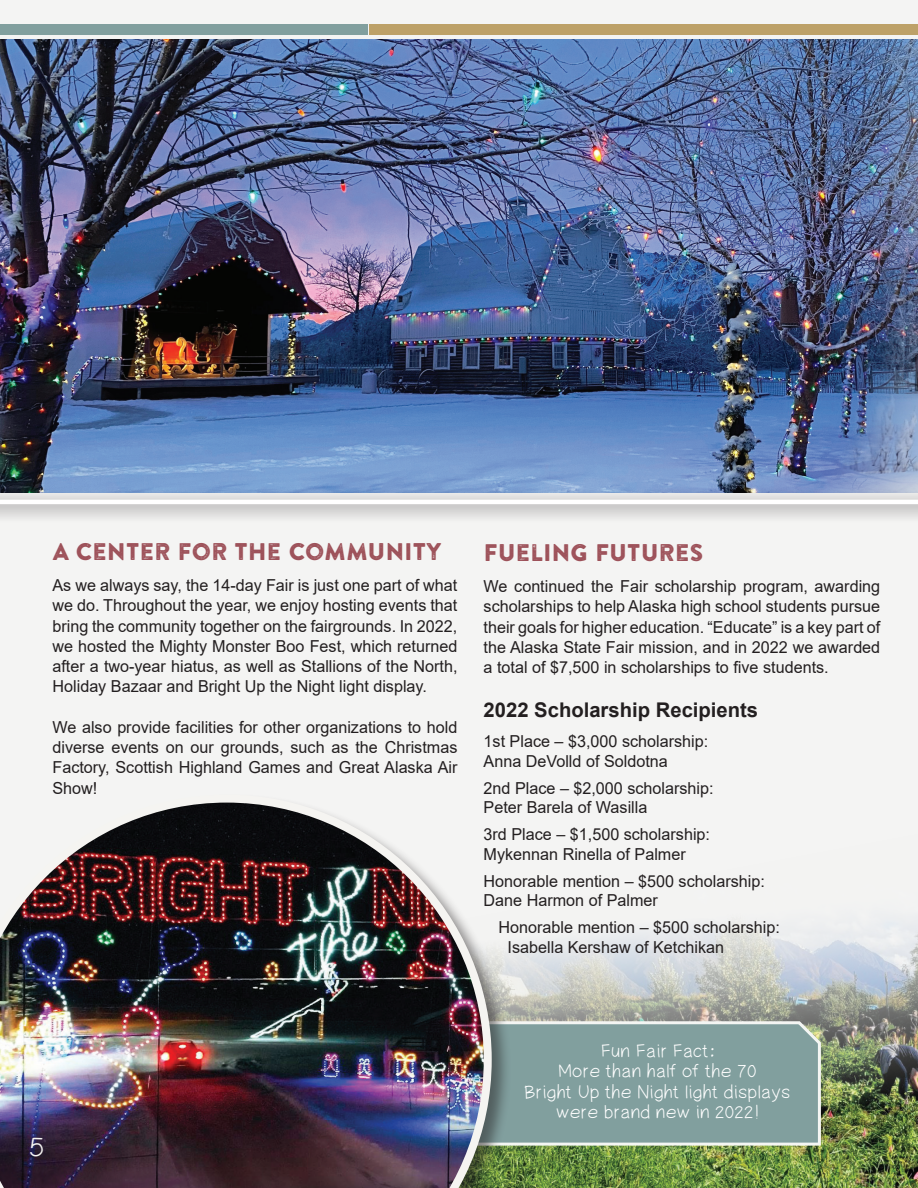
<style>
.page{position:relative;width:918px;height:1188px;background:#fff}
.page>*{position:absolute;margin:0;border:0;box-sizing:border-box;transform-origin:0 0}
.t1{font:27px "PW Simple Handwriting";color:#f5f4f1}
.t2{font:24px "Brandon Printed One";letter-spacing:-.01em;color:#9d5159}
.t3{font:700 20.25px "Arial";color:#231f20}
.t4{font:18px/20.2px "PW Simple Handwriting";color:#fff;text-align:center;scale:.96 1}
.t5{font:16.5px/20.2px "Arial";color:#231f20}
.s1{font-family:"Segoe Print"}
</style>
<div class="page">
<div style="left:0;top:0;width:918px;height:793px;background:#f4f4f3"></div>
<img style="left:455px;top:601px;width:463px;height:587px">
<img style="left:0;top:39px;width:918px;height:450px">
<div style="left:0;top:24px;width:368px;height:11px;background:#819f9e"></div>
<div style="left:369px;top:24px;width:549px;height:11px;background:#bda168"></div>
<div style="left:0;top:489px;width:918px;height:112px;background:#231f20;opacity:.75"></div>
<hr style="left:0;top:500px;width:918px;height:4px;background:#fff">
<svg style="left:512px;top:1019px;width:310px;height:128px;background:#87a3a1"></svg>
<div style="left:0;top:793px;width:512px;height:395px;background:#231f20;opacity:.5"></div>
<img style="left:0;top:795px;width:492px;height:393px">
<h2 class="t2" style="left:52px;top:537px;width:391px">A CENTER FOR THE COMMUNITY</h2>
<p class="t5" style="left:52px;top:575px;width:407px;text-align:justify">As we always say, the 14-day Fair is just one part of what we do. Throughout the year, we enjoy hosting events that bring the community together on the fairgrounds. In 2022, we hosted the Mighty Monster Boo Fest, which returned after a two-year hiatus, as well as Stallions of the North, Holiday Bazaar and Bright Up the Night light display.</p>
<p class="t5" style="left:52px;top:717px;width:406px;text-align:justify">We also provide facilities for other organizations to hold diverse events on our grounds, such as the Christmas Factory, Scottish Highland Games and Great Alaska Air Show!</p>
<h2 class="t2" style="left:484px;top:538px;width:222px">FUELING FUTURES</h2>
<p class="t5" style="left:484px;top:576px;width:398px;text-align:justify">We continued the Fair scholarship program, awarding scholarships to help Alaska high school students pursue their goals for higher education. “Educate” is a key part of the Alaska State Fair mission, and in 2022 we awarded a total of $7,500 in scholarships to five students.</p>
<p class="t3" style="left:484px;top:696px;width:276px">2022 Scholarship Recipients</p>
<p class="t5" style="left:484px;top:732px;width:226px;line-height:19.5px">1st Place – $3,000 scholarship:<br>Anna DeVolld of Soldotna</p>
<p class="t5" style="left:484px;top:778px;width:232px;line-height:19.5px">2nd Place – $2,000 scholarship:<br>Peter Barela of Wasilla</p>
<p class="t5" style="left:484px;top:824px;width:228px;line-height:19.5px">3rd Place – $1,500 scholarship:<br>Mykennan Rinella of Palmer</p>
<p class="t5" style="left:484px;top:871px;width:283px;line-height:19.5px">Honorable mention – $500 scholarship:<br>Dane Harmon of Palmer</p>
<p class="t5" style="left:508px;top:917px;width:274px;line-height:19.5px;text-indent:-9px">Honorable mention – $500 scholarship:<br>Isabella Kershaw of Ketchikan</p>
<h1 class="t1" style="left:30px;top:1135px;width:18px">5</h1>
<p class="t4" style="left:525px;top:1042px;width:279px">Fun Fair Fact<span class="s1">:<br></span>More than half of the 70<br>Bright Up the Night light displays were brand new in 2022!</p>
</div>
